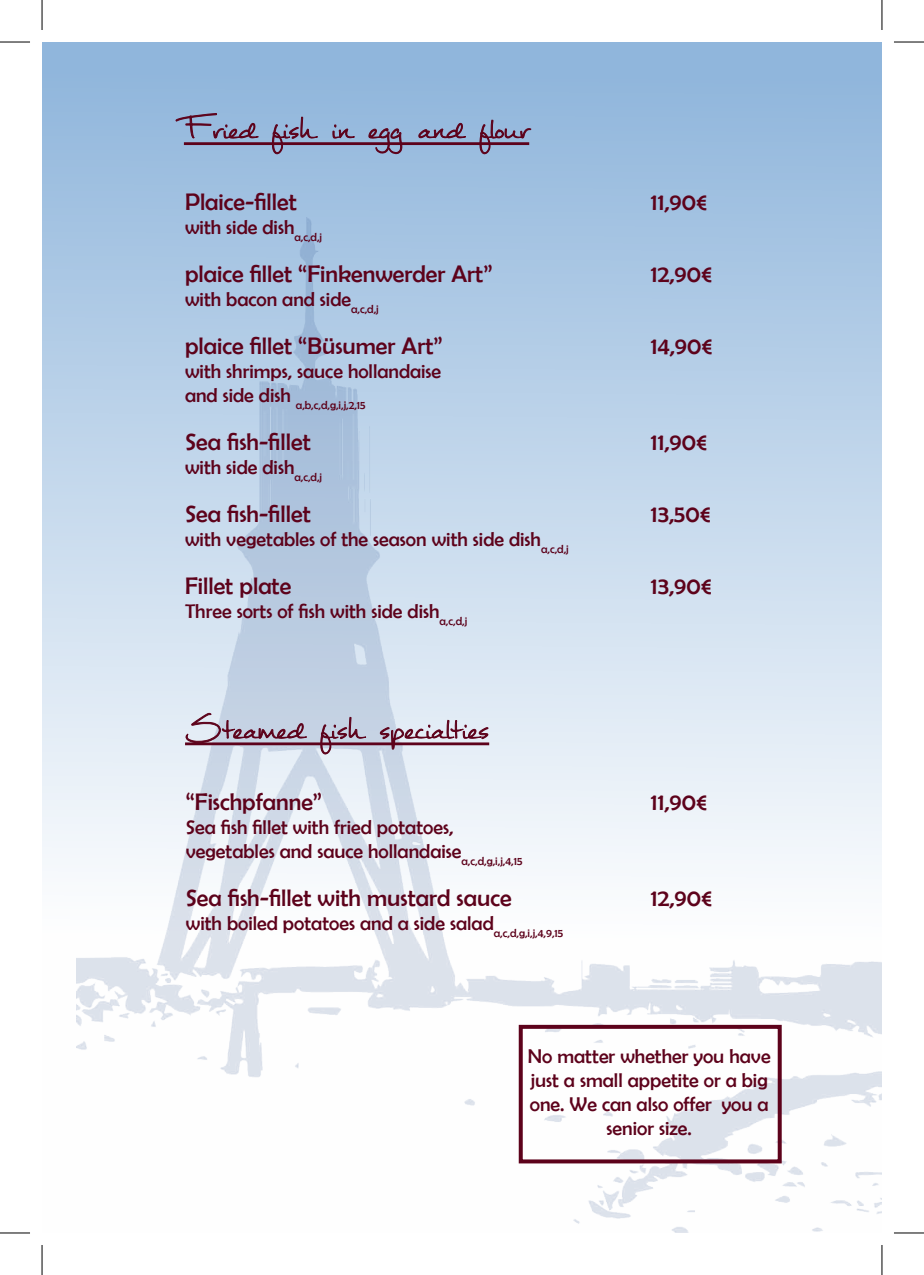
<style>
.page{position:relative;width:924px;height:1275px;background:#fff}
.page>*{position:absolute;margin:0;border:0;box-sizing:border-box;transform-origin:0 0}
.t1{font:56px "Mathilde";color:#5d021b}
.t2{font:24px "Berlin Sans FB";color:#5d021b}
.t3{font:20px/24px "Berlin Sans FB";color:#5d021b}
.t4{font:11.6px "Berlin Sans FB";color:#5d021b}
</style>
<div class="page">
<div style="left:42px;top:42px;width:839px;height:1191px;background:linear-gradient(to bottom,#93b8dd,#fff)"></div>
<img style="left:76px;top:218px;width:805px;height:1014px">
<hr style="left:184px;top:142px;width:345px;height:3px;background:#5d021b">
<svg style="left:175px;top:83px;width:185px;height:72px;background:#90a8ca"></svg>
<svg style="left:367px;top:128px;width:36px;height:26px"></svg>
<svg style="left:418px;top:93px;width:113px;height:62px;background:#8fa3c6"></svg>
<svg style="left:185px;top:683px;width:311px;height:107px;background:#cdd1df"></svg>
<div style="left:518px;top:1024px;width:263px;height:139px;border:4px solid #5d021b"></div>
<hr style="left:0;top:42px;width:30px;height:1px;background:#000">
<hr style="left:893px;top:42px;width:30px;height:1px;background:#000">
<hr style="left:0;top:1232px;width:30px;height:1px;background:#000">
<hr style="left:893px;top:1232px;width:30px;height:1px;background:#000">
<hr style="left:42px;top:0;width:1px;height:30px;background:#000">
<hr style="left:42px;top:1245px;width:1px;height:30px;background:#000">
<hr style="left:881px;top:0;width:1px;height:30px;background:#000">
<hr style="left:881px;top:1245px;width:1px;height:30px;background:#000">
<h1 class="t1" style="left:184px;top:86px;width:346px">Fried fish in egg and flour</h1>
<p class="t2" style="left:185px;top:188px;width:113px">Plaice-fillet</p>
<p class="t3" style="left:185px;top:215px;width:138px">with side dish<sub>a,c,d,j</sub></p>
<p class="t2" style="left:185px;top:260px;width:309px">plaice fillet “Finkenwerder Art”</p>
<p class="t3" style="left:185px;top:287px;width:195px">with bacon and side<sub>a,c,d,j</sub></p>
<p class="t2" style="left:185px;top:332px;width:259px">plaice fillet “Büsumer Art”</p>
<p class="t3" style="left:185px;top:359px;width:257px">with shrimps, sauce hollandaise</p>
<p class="t4" style="left:185px;top:398px;width:182px"><sup>and</sup> <sup>side</sup> <sup>dish</sup> a,b,c,d,g,i,j,2,15</p>
<p class="t2" style="left:185px;top:428px;width:127px">Sea fish-fillet</p>
<p class="t3" style="left:185px;top:455px;width:138px">with side dish<sub>a,c,d,j</sub></p>
<p class="t2" style="left:185px;top:500px;width:127px">Sea fish-fillet</p>
<p class="t3" style="left:185px;top:527px;width:385px">with vegetables of the season with side dish<sub>a,c,d,j</sub></p>
<p class="t2" style="left:185px;top:572px;width:108px">Fillet plate</p>
<p class="t3" style="left:185px;top:599px;width:283px">Three sorts of fish with side dish<sub>a,c,d,j</sub></p>
<h1 class="t1" style="left:185px;top:686px;width:305px">Steamed fish specialties</h1>
<p class="t2" style="left:186px;top:788px;width:138px">“Fischpfanne”</p>
<p class="t3" style="left:186px;top:815px;width:338px">Sea fish fillet with fried potatoes, vegetables and sauce hollandaise<sub>a,c,d,g,i,j,4,15</sub></p>
<p class="t2" style="left:186px;top:884px;width:327px">Sea fish-fillet with mustard sauce</p>
<p class="t3" style="left:186px;top:911px;width:379px">with boiled potatoes and a side salad<sub>a,c,d,g,i,j,4,9,15</sub></p>
<p class="t2" style="left:650px;top:188px;width:58px">11,90€</p>
<p class="t2" style="left:650px;top:260px;width:63px">12,90€</p>
<p class="t2" style="left:650px;top:332px;width:63px">14,90€</p>
<p class="t2" style="left:650px;top:428px;width:58px">11,90€</p>
<p class="t2" style="left:650px;top:500px;width:62px">13,50€</p>
<p class="t2" style="left:650px;top:572px;width:62px">13,90€</p>
<p class="t2" style="left:650px;top:788px;width:58px">11,90€</p>
<p class="t2" style="left:650px;top:884px;width:63px">12,90€</p>
<p class="t3" style="left:527px;top:1044px;width:244px;text-align:center">No matter whether you have just a small appetite or a big one. We can also offer you a senior size.</p>
</div>
